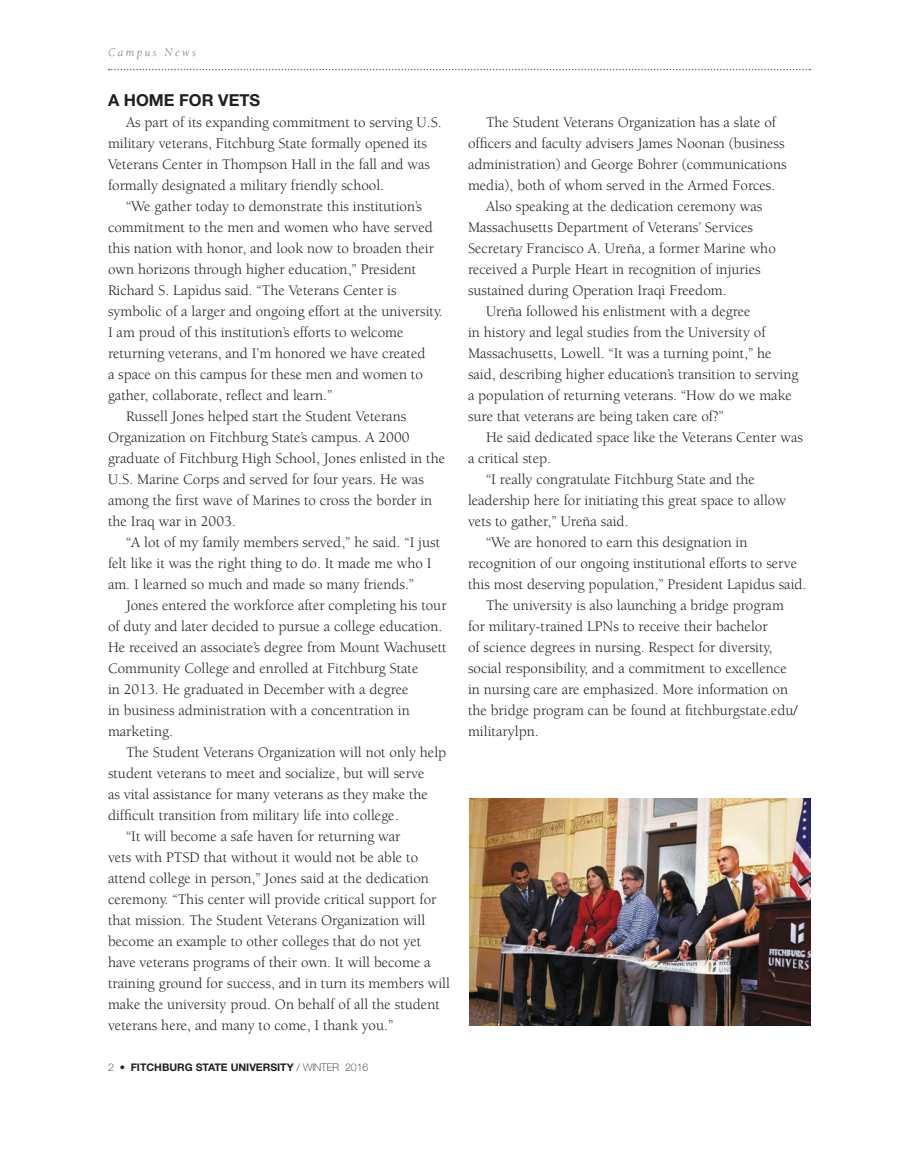
<style>
.page{position:relative;width:918px;height:1161px;background:#fff}
.page>*{position:absolute;margin:0;border:0;box-sizing:border-box;transform-origin:0 0}
.t1{font:700 16.5px "Helvetica Neue LT Std";color:#231f20}
.t2{font:15px/21px "Berkeley";color:#231f20}
.t3{font:italic 12px "Berkeley";letter-spacing:.2em;color:#808285}
.t4{font:700 10.5px "Helvetica Neue LT Std";color:#231f20}
.s1{font-weight:100}
</style>
<div class="page">
<svg style="left:109px;top:69px;width:701px;height:1px"></svg>
<img style="left:469px;top:798px;width:342px;height:228px">
<p class="t3" style="left:108px;top:47px;width:90px">Campus News</p>
<p class="t1" style="left:108px;top:90px;width:154px">A HOME FOR VETS</p>
<p class="t2" style="left:108px;top:112px;width:335px;text-indent:18px">As part of its expanding commitment to serving U.S. military veterans, Fitchburg State formally opened its Veterans Center in Thompson Hall in the fall and was formally designated a military friendly school.</p>
<p class="t2" style="left:126px;top:196px;width:297px">“We gather today to demonstrate this institution’s</p>
<p class="t2" style="left:108px;top:217px;width:326px">commitment to the men and women who have served</p>
<p class="t2" style="left:108px;top:238px;width:327px">this nation with honor, and look now to broaden their</p>
<p class="t2" style="left:108px;top:259px;width:310px">own horizons through higher education,” President</p>
<p class="t2" style="left:108px;top:280px;width:290px">Richard S. Lapidus said. “The Veterans Center is</p>
<p class="t2" style="left:108px;top:301px;width:336px">symbolic of a larger and ongoing effort at the university.</p>
<p class="t2" style="left:108px;top:322px;width:297px">I am proud of this institution’s efforts to welcome</p>
<p class="t2" style="left:108px;top:343px;width:319px">returning veterans, and I’m honored we have created</p>
<p class="t2" style="left:108px;top:364px;width:316px">a space on this campus for these men and women to</p>
<p class="t2" style="left:108px;top:385px;width:226px">gather, collaborate, reflect and learn.”</p>
<p class="t2" style="left:126px;top:406px;width:282px">Russell Jones helped start the Student Veterans</p>
<p class="t2" style="left:108px;top:427px;width:303px">Organization on Fitchburg State’s campus. A 2000</p>
<p class="t2" style="left:108px;top:448px;width:339px">graduate of Fitchburg High School, Jones enlisted in the</p>
<p class="t2" style="left:108px;top:469px;width:317px">U.S. Marine Corps and served for four years. He was</p>
<p class="t2" style="left:108px;top:490px;width:326px">among the first wave of Marines to cross the border in</p>
<p class="t2" style="left:108px;top:511px;width:129px">the Iraq war in 2003.</p>
<p class="t2" style="left:126px;top:532px;width:316px">“A lot of my family members served,” he said. “I just</p>
<p class="t2" style="left:108px;top:553px;width:325px">felt like it was the right thing to do. It made me who I</p>
<p class="t2" style="left:108px;top:574px;width:308px">am. I learned so much and made so many friends.”</p>
<p class="t2" style="left:126px;top:595px;width:322px">Jones entered the workforce after completing his tour</p>
<p class="t2" style="left:108px;top:616px;width:336px">of duty and later decided to pursue a college education.</p>
<p class="t2" style="left:108px;top:637px;width:340px">He received an associate’s degree from Mount Wachusett</p>
<p class="t2" style="left:108px;top:658px;width:312px">Community College and enrolled at Fitchburg State</p>
<p class="t2" style="left:108px;top:679px;width:302px">in 2013. He graduated in December with a degree</p>
<p class="t2" style="left:108px;top:700px;width:303px">in business administration with a concentration in</p>
<p class="t2" style="left:108px;top:721px;width:66px">marketing.</p>
<p class="t2" style="left:126px;top:742px;width:322px">The Student Veterans Organization will not only help</p>
<p class="t2" style="left:108px;top:763px;width:318px">student veterans to meet and socialize, but will serve</p>
<p class="t2" style="left:108px;top:784px;width:321px">as vital assistance for many veterans as they make the</p>
<p class="t2" style="left:108px;top:805px;width:292px">difficult transition from military life into college.</p>
<p class="t2" style="left:126px;top:826px;width:276px">“It will become a safe haven for returning war</p>
<p class="t2" style="left:108px;top:847px;width:312px">vets with PTSD that without it would not be able to</p>
<p class="t2" style="left:108px;top:868px;width:323px">attend college in person,” Jones said at the dedication</p>
<p class="t2" style="left:108px;top:889px;width:330px">ceremony. “This center will provide critical support for</p>
<p class="t2" style="left:108px;top:910px;width:319px">that mission. The Student Veterans Organization will</p>
<p class="t2" style="left:108px;top:931px;width:315px">become an example to other colleges that do not yet</p>
<p class="t2" style="left:108px;top:952px;width:324px">have veterans programs of their own. It will become a</p>
<p class="t2" style="left:108px;top:973px;width:344px">training ground for success, and in turn its members will</p>
<p class="t2" style="left:108px;top:994px;width:333px">make the university proud. On behalf of all the student</p>
<p class="t2" style="left:108px;top:1015px;width:287px">veterans here, and many to come, I thank you.”</p>
<p class="t4" style="left:108px;top:1061px;width:262px"><span class="s1">2 •</span> FITCHBURG STATE UNIVERSITY <span class="s1">/ WINTER 2016</span></p>
<p class="t2" style="left:486px;top:112px;width:292px">The Student Veterans Organization has a slate of</p>
<p class="t2" style="left:468px;top:133px;width:318px">officers and faculty advisers James Noonan (business</p>
<p class="t2" style="left:468px;top:154px;width:320px">administration) and George Bohrer (communications</p>
<p class="t2" style="left:468px;top:175px;width:309px">media), both of whom served in the Armed Forces.</p>
<p class="t2" style="left:486px;top:196px;width:278px">Also speaking at the dedication ceremony was</p>
<p class="t2" style="left:468px;top:217px;width:287px">Massachusetts Department of Veterans’ Services</p>
<p class="t2" style="left:468px;top:238px;width:309px">Secretary Francisco A. Ureña, a former Marine who</p>
<p class="t2" style="left:468px;top:259px;width:294px">received a Purple Heart in recognition of injuries</p>
<p class="t2" style="left:468px;top:280px;width:260px">sustained during Operation Iraqi Freedom.</p>
<p class="t2" style="left:486px;top:301px;width:266px">Ureña followed his enlistment with a degree</p>
<p class="t2" style="left:468px;top:322px;width:299px">in history and legal studies from the University of</p>
<p class="t2" style="left:468px;top:343px;width:305px">Massachusetts, Lowell. “It was a turning point,” he</p>
<p class="t2" style="left:468px;top:364px;width:332px">said, describing higher education’s transition to serving</p>
<p class="t2" style="left:468px;top:385px;width:325px">a population of returning veterans. “How do we make</p>
<p class="t2" style="left:468px;top:406px;width:257px">sure that veterans are being taken care of?”</p>
<p class="t2" style="left:486px;top:427px;width:318px">He said dedicated space like the Veterans Center was</p>
<p class="t2" style="left:468px;top:448px;width:85px">a critical step.</p>
<p class="t2" style="left:486px;top:469px;width:270px">“I really congratulate Fitchburg State and the</p>
<p class="t2" style="left:468px;top:490px;width:319px">leadership here for initiating this great space to allow</p>
<p class="t2" style="left:468px;top:511px;width:162px">vets to gather,” Ureña said.</p>
<p class="t2" style="left:486px;top:532px;width:263px">“We are honored to earn this designation in</p>
<p class="t2" style="left:468px;top:553px;width:331px">recognition of our ongoing institutional efforts to serve</p>
<p class="t2" style="left:468px;top:574px;width:340px">this most deserving population,” President Lapidus said.</p>
<p class="t2" style="left:486px;top:595px;width:299px">The university is also launching a bridge program</p>
<p class="t2" style="left:468px;top:616px;width:301px">for military-trained LPNs to receive their bachelor</p>
<p class="t2" style="left:468px;top:637px;width:306px">of science degrees in nursing. Respect for diversity,</p>
<p class="t2" style="left:468px;top:658px;width:320px">social responsibility, and a commitment to excellence</p>
<p class="t2" style="left:468px;top:679px;width:322px">in nursing care are emphasized. More information on</p>
<p class="t2" style="left:468px;top:700px;width:331px">the bridge program can be found at fitchburgstate.edu/</p>
<p class="t2" style="left:468px;top:721px;width:72px">militarylpn.</p>
</div>
